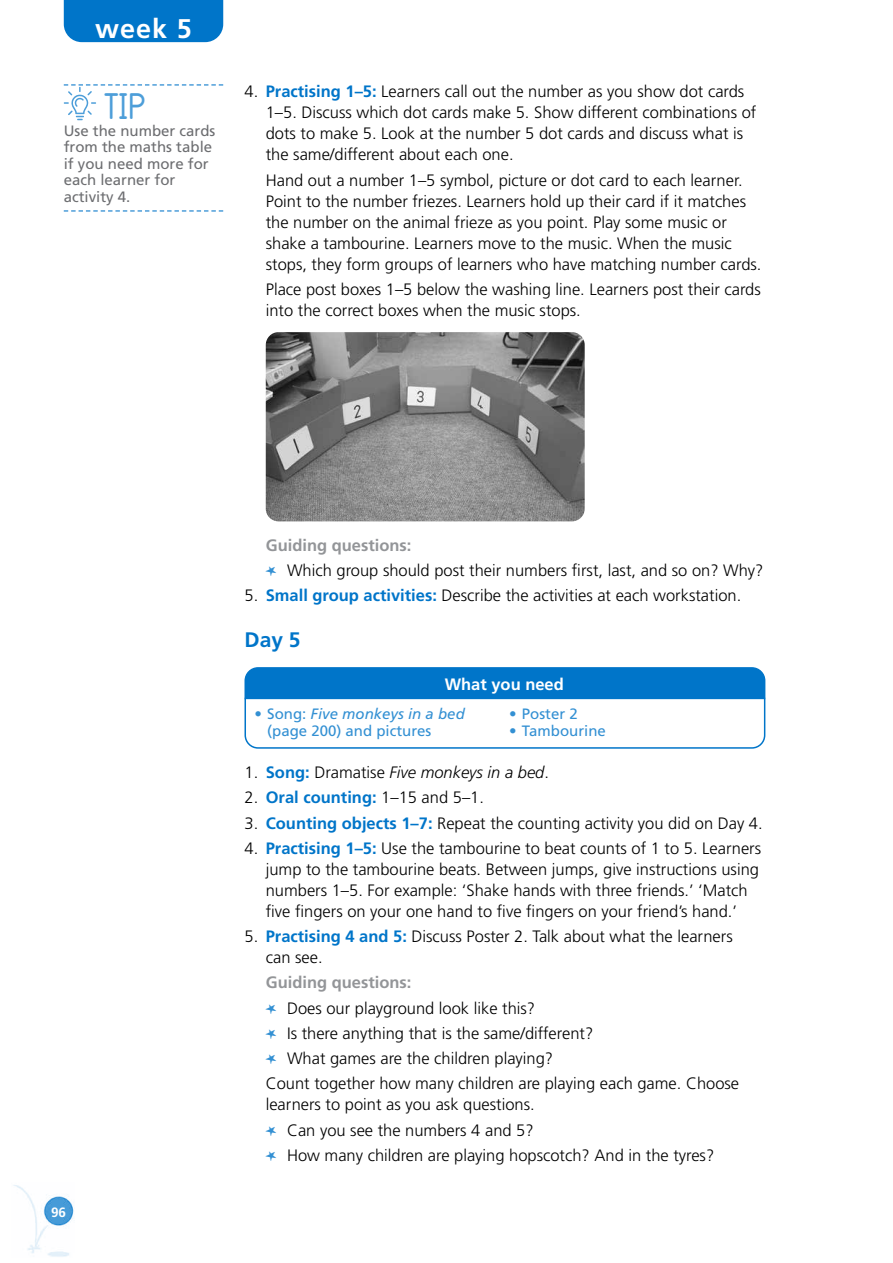
<style>
.page{position:relative;width:893px;height:1263px;background:#fff}
.page>*{position:absolute;margin:0;border:0;box-sizing:border-box;transform-origin:0 0}
.t1{font:43.5px "Teachers Pet";color:#4d9ed9}
.t2{font:700 27px "Frutiger LT Std";color:#fff}
.t3{font:700 21px "Frutiger LT Std";color:#0075c9}
.t4{font:300 16.5px/21px "Frutiger LT Std";color:#000}
.t5{font:italic 300 16.5px "Frutiger LT Std";color:#000}
.t6{font:700 16.5px "Frutiger LT Std";color:#fff}
.t7{font:15px/16.5px "Frutiger LT Std";color:#6d6e71}
.t8{font:15px/17.2px "Frutiger LT Std";color:#3390d3}
.t9{font:700 13.5px "Frutiger LT Std";color:#fff}
.s1{font-weight:700;color:#0075c9}
.s2{font-weight:700;color:#939598}
.s3{font-family:"MTF Doodle";font-weight:400;color:#3390d3}
.s4{font-style:italic}
.s5{font-style:normal}
.s6{font-weight:700;font-style:normal;color:#0075c9}
</style>
<div class="page">
<div style="left:64px;top:0;width:159px;height:42px;background:#0075c9"></div>
<img style="left:13px;top:1185px;width:61px;height:72px">
<img style="left:266px;top:332px;width:319px;height:189px">
<div style="left:245px;top:668px;width:520px;height:41px;background:#0075c9;border-radius:13px"></div>
<div style="left:244px;top:667px;width:521px;height:43px;border:2px solid #0075c9;border-radius:13px"></div>
<svg style="left:244px;top:697px;width:522px;height:52px"></svg>
<svg style="left:64px;top:210px;width:159px;height:2px"></svg>
<svg style="left:64px;top:84px;width:159px;height:36px"></svg>
<h2 class="t2" style="left:95px;top:12px;width:98px">week 5</h2>
<h1 class="t1" style="left:105px;top:86px;width:41px">TIP</h1>
<p class="t7" style="left:64px;top:122px;width:153px">Use the number cards from the maths table if you need more for each learner for activity 4.</p>
<p class="t4" style="left:266px;top:81px;width:492px;text-indent:-21px">4. <span class="s1">Practising 1–5:</span> Learners call out the number as you show dot cards 1–5. Discuss which dot cards make 5. Show different combinations of dots to make 5. Look at the number 5 dot cards and discuss what is the same/different about each one.</p>
<p class="t4" style="left:266px;top:170px;width:497px">Hand out a number 1–5 symbol, picture or dot card to each learner.<br>Point to the number friezes. Learners hold up their card if it matches the number on the animal frieze as you point. Play some music or shake a tambourine. Learners move to the music. When the music stops, they form groups of learners who have matching number cards.</p>
<p class="t4" style="left:266px;top:279px;width:497px">Place post boxes 1–5 below the washing line. Learners post their cards into the correct boxes when the music stops.</p>
<p class="t9" style="left:51px;top:1204px;width:17px">96</p>
<p class="t4" style="left:266px;top:533px;width:499px;line-height:25.2px"><span class="s2">Guiding questions:<br></span><span class="s3">L</span> Which group should post their numbers first, last, and so on? Why?</p>
<p class="t4" style="left:244px;top:585px;width:498px">5. <span class="s1">Small group activities:</span> Describe the activities at each workstation.</p>
<p class="t3" style="left:244px;top:627px;width:58px">Day 5</p>
<p class="t6" style="left:445px;top:674px;width:121px">What you need</p>
<p class="t8" style="left:267px;top:705px;width:199px;text-indent:-13px">• Song: <span class="s4">Five monkeys in a bed </span>(page 200) and pictures</p>
<p class="t8" style="left:509px;top:705px;width:70px">• Poster 2</p>
<p class="t8" style="left:509px;top:722px;width:98px">• Tambourine</p>
<p class="t5" style="left:244px;top:763px;width:306px"><span class="s5">1.</span> <span class="s6">Song:</span> <span class="s5">Dramatise</span> Five monkeys in a bed<span class="s5">.</span></p>
<p class="t4" style="left:244px;top:787px;width:241px">2. <span class="s1">Oral counting:</span> 1–15 and 5–1.</p>
<p class="t4" style="left:244px;top:813px;width:520px">3. <span class="s1">Counting objects 1–7:</span> Repeat the counting activity you did on Day 4.</p>
<p class="t4" style="left:266px;top:838px;width:497px;text-indent:-21px">4. <span class="s1">Practising 1–5:</span> Use the tambourine to beat counts of 1 to 5. Learners jump to the tambourine beats. Between jumps, give instructions using numbers 1–5. For example: ‘Shake hands with three friends.’ ‘Match five fingers on your one hand to five fingers on your friend’s hand.’</p>
<p class="t4" style="left:266px;top:926px;width:468px;text-indent:-21px">5. <span class="s1">Practising 4 and 5:</span> Discuss Poster 2. Talk about what the learners can see.</p>
<p class="t4" style="left:266px;top:970px;width:475px;line-height:25.2px"><span class="s2">Guiding questions:<br></span><span class="s3">L</span> Does our playground look like this?<br><span class="s3">L</span> Is there anything that is the same/different?<br><span class="s3">L</span> What games are the children playing?<br>Count together how many children are playing each game. Choose</p>
<p class="t4" style="left:266px;top:1092px;width:450px;line-height:25.2px">learners to point as you ask questions.<br><span class="s3">L</span> Can you see the numbers 4 and 5?<br><span class="s3">L</span> How many children are playing hopscotch? And in the tyres?</p>
</div>
